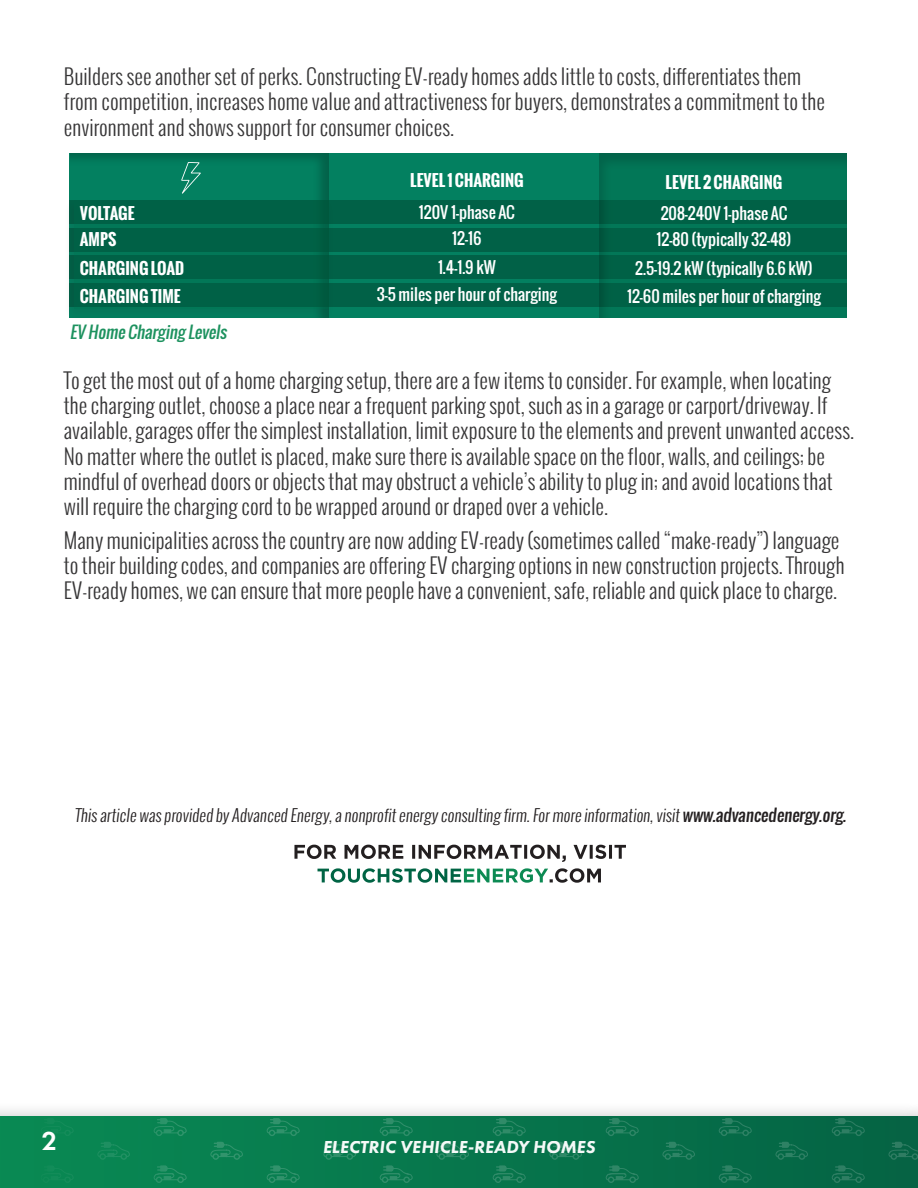
<style>
.page{position:relative;width:918px;height:1188px;background:#fff}
.page>*{position:absolute;margin:0;border:0;box-sizing:border-box;transform-origin:0 0}
.t1{font:600 27px "Futura PT";color:#fff}
.Main_Paragraph{font:300 21px/25.2px "Oswald";color:#363536}
.t2{font:italic 800 18px "Futura PT";color:#fff}
.body{font:300 16.5px "Oswald";color:#231f20}
.Main_Paragraph-2{font:italic 16.5px "Oswald";color:#1d925f}
.Numbers{font:15.9px "Oswald";color:#fff}
.Numbers-2{font:700 15.9px "Oswald";color:#fff}
.s1{font-weight:400}
</style>
<div class="page">
<div style="left:70px;top:153px;width:777px;height:164px;background:#038060"></div>
<div style="left:67px;top:151px;width:262px;height:168px;background:#231f20;opacity:.27"></div>
<div style="left:70px;top:283px;width:777px;height:24px;background:#016147"></div>
<div style="left:70px;top:255px;width:777px;height:24px;background:#016147"></div>
<div style="left:70px;top:228px;width:777px;height:24px;background:#016147"></div>
<div style="left:70px;top:200px;width:777px;height:24px;background:#016147"></div>
<div style="left:64px;top:198px;width:270px;height:123px;background:#231f20;opacity:.31"></div>
<div style="left:74px;top:200px;width:255px;height:108px;background:#006444"></div>
<div style="left:597px;top:152px;width:250px;height:166px;background:#231f20;opacity:.75"></div>
<svg style="left:181px;top:162px;width:20px;height:32px"></svg>
<svg style="left:318px;top:868px;width:283px;height:15px"></svg>
<svg style="left:294px;top:845px;width:332px;height:17px"></svg>
<div style="left:0;top:1102px;width:918px;height:86px;background:#231f20;opacity:.39"></div>
<div style="left:0;top:1116px;width:918px;height:72px;background:linear-gradient(to right,#098a54,#056344)"></div>
<svg style="left:40px;top:1165px;width:34px;height:18px"></svg>
<svg style="left:0;top:1141px;width:17px;height:19px"></svg>
<svg style="left:40px;top:1118px;width:34px;height:18px"></svg>
<svg style="left:153px;top:1165px;width:34px;height:18px"></svg>
<svg style="left:97px;top:1141px;width:33px;height:19px"></svg>
<svg style="left:153px;top:1118px;width:34px;height:18px"></svg>
<svg style="left:266px;top:1165px;width:34px;height:18px"></svg>
<svg style="left:210px;top:1141px;width:33px;height:19px"></svg>
<svg style="left:266px;top:1118px;width:34px;height:18px"></svg>
<svg style="left:379px;top:1165px;width:34px;height:18px"></svg>
<svg style="left:323px;top:1141px;width:33px;height:19px"></svg>
<svg style="left:379px;top:1118px;width:34px;height:18px"></svg>
<svg style="left:492px;top:1165px;width:34px;height:18px"></svg>
<svg style="left:436px;top:1141px;width:33px;height:19px"></svg>
<svg style="left:492px;top:1118px;width:34px;height:18px"></svg>
<svg style="left:605px;top:1165px;width:34px;height:18px"></svg>
<svg style="left:549px;top:1141px;width:33px;height:19px"></svg>
<svg style="left:605px;top:1118px;width:34px;height:18px"></svg>
<svg style="left:718px;top:1165px;width:34px;height:18px"></svg>
<svg style="left:662px;top:1141px;width:33px;height:19px"></svg>
<svg style="left:718px;top:1118px;width:34px;height:18px"></svg>
<svg style="left:831px;top:1165px;width:34px;height:18px"></svg>
<svg style="left:775px;top:1141px;width:33px;height:19px"></svg>
<svg style="left:831px;top:1118px;width:34px;height:18px"></svg>
<svg style="left:888px;top:1141px;width:30px;height:19px"></svg>
<p class="Main_Paragraph" style="left:64px;top:64px;width:763px">Builders see another set of perks. Constructing EV-ready homes adds little to costs, differentiates them from competition, increases home value and attractiveness for buyers, demonstrates a commitment to the environment and shows support for consumer choices.</p>
<p class="Numbers-2" style="left:410px;top:169px;width:115px">LEVEL 1 CHARGING</p>
<p class="Numbers-2" style="left:666px;top:170px;width:118px">LEVEL 2 CHARGING</p>
<p class="Numbers-2" style="left:80px;top:201px;width:56px">VOLTAGE</p>
<p class="Numbers" style="left:419px;top:200px;width:97px">120V 1-phase AC</p>
<p class="Numbers" style="left:661px;top:201px;width:128px">208-240V 1-phase AC</p>
<p class="Numbers-2" style="left:80px;top:228px;width:38px">AMPS</p>
<p class="Numbers" style="left:452px;top:226px;width:31px">12-16</p>
<p class="Numbers" style="left:657px;top:228px;width:136px">12-80 (typically 32-48)</p>
<p class="Numbers-2" style="left:80px;top:257px;width:106px">CHARGING LOAD</p>
<p class="Numbers" style="left:438px;top:255px;width:59px">1.4-1.9 kW</p>
<p class="Numbers" style="left:635px;top:256px;width:179px">2.5-19.2 kW (typically 6.6 kW)</p>
<p class="Numbers-2" style="left:80px;top:284px;width:102px">CHARGING TIME</p>
<p class="Numbers" style="left:377px;top:283px;width:182px">3-5 miles per hour of charging</p>
<p class="Numbers" style="left:627px;top:284px;width:195px">12-60 miles per hour of charging</p>
<p class="Main_Paragraph-2" style="left:70px;top:320px;width:162px">EV Home Charging Levels</p>
<p class="Main_Paragraph" style="left:64px;top:368px;width:792px">To get the most out of a home charging setup, there are a few items to consider. For example, when locating the charging outlet, choose a place near a frequent parking spot, such as in a garage or carport/driveway. If available, garages offer the simplest installation, limit exposure to the elements and prevent unwanted access.<br>No matter where the outlet is placed, make sure there is available space on the floor, walls, and ceilings; be mindful of overhead doors or objects that may obstruct a vehicle’s ability to plug in; and avoid locations that will require the charging cord to be wrapped around or draped over a vehicle.</p>
<p class="Main_Paragraph" style="left:64px;top:527px;width:783px">Many municipalities across the country are now adding EV-ready (sometimes called “make-ready”) language to their building codes, and companies are offering EV charging options in new construction projects. Through<br>EV-ready homes, we can ensure that more people have a convenient, safe, reliable and quick place to charge.</p>
<p class="body" style="left:74px;top:804px;width:776px">This article was provided by Advanced Energy,a nonprofitenergy consulting firm.Formore information,visit<span class="s1">www.advancedenergy.org.</span></p>
<p class="t1" style="left:42px;top:1124px;width:17px">2</p>
<p class="t2" style="left:323px;top:1136px;width:274px">ELECTRIC VEHICLE-READY HOMES</p>
</div>
